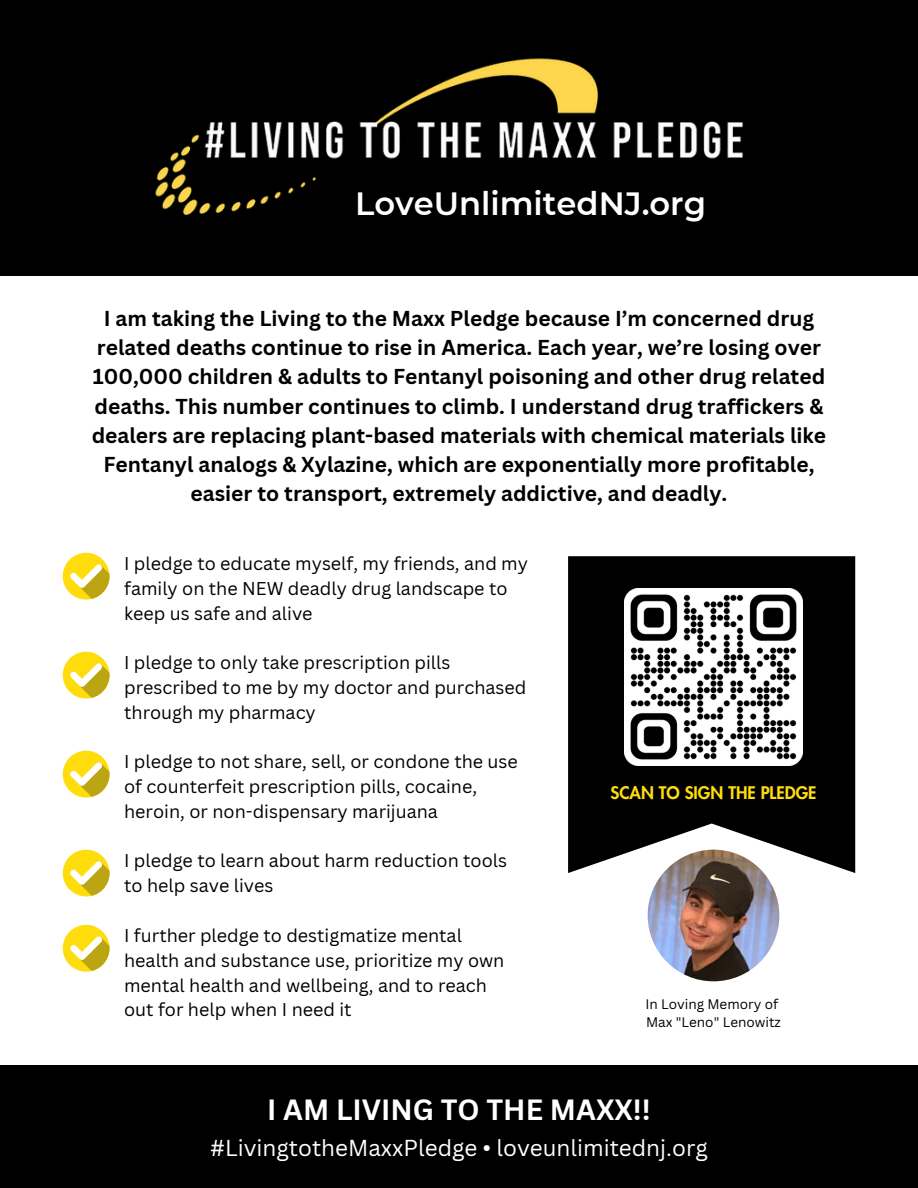
<style>
.page{position:relative;width:918px;height:1188px;background:#fff}
.page>*{position:absolute;margin:0;border:0;box-sizing:border-box;transform-origin:0 0}
.t1{font:600 32.1px "Montserrat";color:#fff}
.t2{font:700 28.5px "Canva Sans";color:#fff}
.t3{font:22.5px "Canva Sans";color:#fff}
.t4{font:700 21px/29.2px "Canva Sans";color:#000;text-align:center}
.t5{font:18px/24.8px "Canva Sans";color:#000}
.t6{font:800 16.95px "Futura LT Pro";color:#ffdc0b}
.t7{font:13.5px "Canva Sans";color:#000}
</style>
<div class="page">
<div style="left:0;top:0;width:918px;height:275px;background:#000"></div>
<img style="left:155px;top:58px;width:589px;height:158px">
<div style="left:63px;top:553px;width:47px;height:47px;background:#ffdc0b;border-radius:50%"></div>
<svg style="left:70px;top:564px;width:40px;height:36px"></svg>
<div style="left:63px;top:652px;width:47px;height:47px;background:#ffdc0b;border-radius:50%"></div>
<svg style="left:70px;top:663px;width:40px;height:36px"></svg>
<div style="left:63px;top:751px;width:47px;height:47px;background:#ffdc0b;border-radius:50%"></div>
<svg style="left:70px;top:762px;width:40px;height:36px"></svg>
<div style="left:63px;top:850px;width:47px;height:46px;background:#ffdc0b;border-radius:50%"></div>
<svg style="left:70px;top:861px;width:40px;height:35px"></svg>
<div style="left:63px;top:925px;width:47px;height:47px;background:#ffdc0b;border-radius:50%"></div>
<svg style="left:70px;top:937px;width:40px;height:35px"></svg>
<svg style="left:568px;top:556px;width:287px;height:317px;background:#1b1b1b"></svg>
<img style="left:625px;top:589px;width:177px;height:176px">
<div style="left:0;top:1066px;width:918px;height:122px;background:#000"></div>
<img style="left:648px;top:850px;width:131px;height:131px;border-radius:50%">
<p class="t1" style="left:355px;top:184px;width:352px">LoveUnlimitedNJ.org</p>
<h6 class="t4" style="left:92px;top:303px;width:736px">I am taking the Living to the Maxx Pledge because I’m concerned drug related deaths continue to rise in America. Each year, we’re losing over 100,000 children &amp; adults to Fentanyl poisoning and other drug related deaths. This number continues to climb. I understand drug traffickers &amp; dealers are replacing plant-based materials with chemical materials like Fentanyl analogs &amp; Xylazine, which are exponentially more profitable, easier to transport, extremely addictive, and deadly.</h6>
<p class="t5" style="left:124px;top:551px;width:405px">I pledge to educate myself, my friends, and my family on the NEW deadly drug landscape to keep us safe and alive</p>
<h6 class="t5" style="left:124px;top:650px;width:404px">I pledge to only take prescription pills prescribed to me by my doctor and purchased through my pharmacy</h6>
<p class="t5" style="left:124px;top:749px;width:395px">I pledge to not share, sell, or condone the use of counterfeit prescription pills, cocaine, heroin, or non-dispensary marijuana</p>
<h6 class="t5" style="left:124px;top:848px;width:384px">I pledge to learn about harm reduction tools to help save lives</h6>
<p class="t5" style="left:124px;top:923px;width:382px">I further pledge to destigmatize mental health and substance use, prioritize my own mental health and wellbeing, and to reach out for help when I need it</p>
<h6 class="t6" style="left:610px;top:785px;width:208px">SCAN TO SIGN THE PLEDGE</h6>
<h6 class="t7" style="left:645px;top:995px;width:134px">In Loving Memory of</h6>
<p class="t7" style="left:646px;top:1013px;width:136px">Max "Leno" Lenowitz</p>
<p class="t2" style="left:267px;top:1090px;width:385px">I AM LIVING TO THE MAXX!!</p>
<h5 class="t3" style="left:210px;top:1131px;width:499px">#LivingtotheMaxxPledge • loveunlimitednj.org</h5>
</div>
